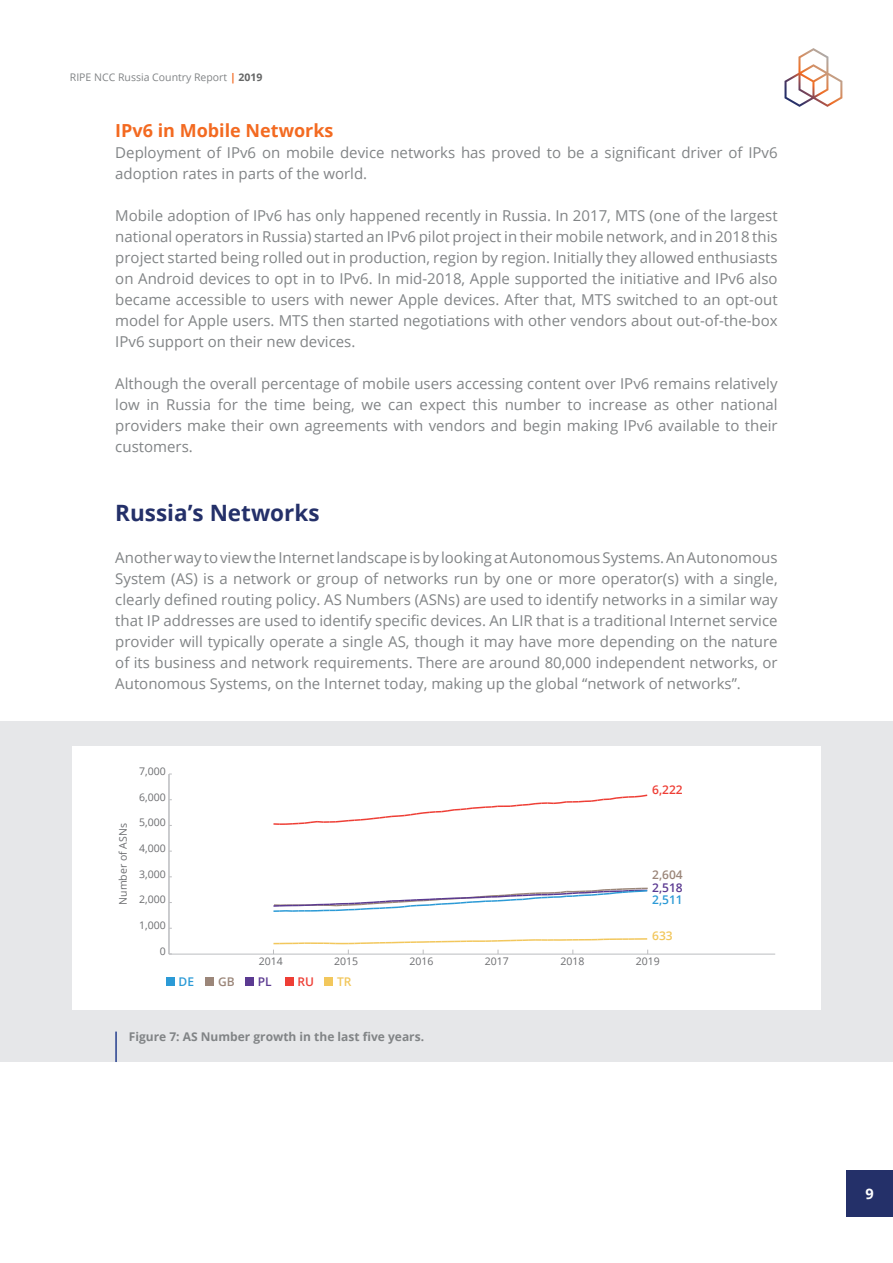
<style>
.page{position:relative;width:893px;height:1263px;background:#fff}
.page>*{position:absolute;margin:0;border:0;box-sizing:border-box;transform-origin:0 0}
.heading_1{font:700 22.5px "Open Sans";color:#243069}
.heading_2{font:700 18px "Open Sans";color:#f36a21}
.body_text{font:15px/21px "Open Sans";color:#818486;text-align:justify}
.body_text___white_sp{font:15px/21px "Open Sans";color:#818486;text-align:justify}
.t1{font:700 14.55px "Open Sans";color:#fff}
.figure_text{font:700 12px "Open Sans";color:#818486}
.t2{font:600 12px/12.3px "Open Sans";color:#9b8679;text-align:justify}
.t3{font:600 12px "Open Sans";color:#ee3e35}
.t4{font:600 12px "Open Sans";color:#f2c75c}
.t5{font:600 12px "Open Sans";color:#2b9ad6}
.t6{font:600 12px "Open Sans";color:#5b3a91}
.t7{font:10.5px "Open Sans";color:#6c6d70}
.t8{font:10.5px "Open Sans";color:#818486}
.s1{font-weight:700;color:#f36a21}
.s2{font-weight:700;color:#656666}
.s3{color:#5b3a91}
.s4{color:#2b9ad6}
</style>
<div class="page">
<svg style="left:784px;top:48px;width:58px;height:59px"></svg>
<div style="left:846px;top:1169px;width:47px;height:47px;background:#243069"></div>
<div style="left:0;top:722px;width:893px;height:340px;background:#e6e7e9"></div>
<hr style="left:115px;top:1031px;width:2px;height:31px;background:#253f8e">
<div style="left:72px;top:746px;width:749px;height:263px;background:#fff"></div>
<svg style="left:273px;top:794px;width:375px;height:31px"></svg>
<svg style="left:273px;top:888px;width:375px;height:24px"></svg>
<hr style="left:169px;top:954px;width:606px;height:1px;background:#bcbdc0">
<hr style="left:168px;top:774px;width:1px;height:180px;background:#bcbdc0">
<svg style="left:273px;top:938px;width:375px;height:16px"></svg>
<div style="left:166px;top:977px;width:9px;height:9px;background:#2b9ad6"></div>
<div style="left:206px;top:977px;width:8px;height:9px;background:#9b8679"></div>
<div style="left:245px;top:977px;width:9px;height:9px;background:#5b3a91"></div>
<div style="left:285px;top:977px;width:9px;height:9px;background:#ee3e35"></div>
<div style="left:324px;top:977px;width:9px;height:9px;background:#f2c75c"></div>
<hr style="left:169px;top:774px;width:1px;height:180px;background:#bcbdc0">
<p class="t8" style="left:70px;top:70px;width:194px">RIPE NCC Russia Country Report <span class="s1">|</span> <span class="s2">2019</span></p>
<p class="heading_2" style="left:115px;top:118px;width:220px">IPv6 in Mobile Networks</p>
<p class="body_text" style="left:115px;top:142px;width:664px">Deployment of IPv6 on mobile device networks has proved to be a significant driver of IPv6 adoption rates in parts of the world.</p>
<p class="body_text" style="left:115px;top:205px;width:664px">Mobile adoption of IPv6 has only happened recently in Russia. In 2017, MTS (one of the largest national operators in Russia) started an IPv6 pilot project in their mobile network, and in 2018 this project started being rolled out in production, region by region. Initially they allowed enthusiasts on Android devices to opt in to IPv6. In mid-2018, Apple supported the initiative and IPv6 also became accessible to users with newer Apple devices. After that, MTS switched to an opt-out model for Apple users. MTS then started negotiations with other vendors about out-of-the-box IPv6 support on their new devices.</p>
<p class="body_text" style="left:115px;top:373px;width:664px">Although the overall percentage of mobile users accessing content over IPv6 remains relatively low in Russia for the time being, we can expect this number to increase as other national providers make their own agreements with vendors and begin making IPv6 available to their customers.</p>
<p class="heading_1" style="left:115px;top:497px;width:206px">Russia’s Networks</p>
<p class="body_text___white_sp" style="left:115px;top:547px;width:664px">Another way to view the Internet landscape is by looking at Autonomous Systems. An Autonomous System (AS) is a network or group of networks run by one or more operator(s) with a single, clearly defined routing policy. AS Numbers (ASNs) are used to identify networks in a similar way that IP addresses are used to identify specific devices. An LIR that is a traditional Internet service provider will typically operate a single AS, though it may have more depending on the nature of its business and network requirements. There are around 80,000 independent networks, or Autonomous Systems, on the Internet today, making up the global “network of networks”.</p>
<p class="t7" style="left:139px;top:764px;width:28px">7,000</p>
<p class="t7" style="left:116px;top:905px;width:83px;rotate:-90deg">Number of ASNs</p>
<p class="t7" style="left:139px;top:789px;width:28px">6,000</p>
<p class="t7" style="left:139px;top:815px;width:28px">5,000</p>
<p class="t7" style="left:139px;top:841px;width:28px">4,000</p>
<p class="t7" style="left:139px;top:867px;width:28px">3,000</p>
<p class="t7" style="left:139px;top:892px;width:28px">2,000</p>
<p class="t7" style="left:139px;top:918px;width:28px">1,000</p>
<p class="t7" style="left:160px;top:944px;width:8px">0</p>
<p class="t7" style="left:259px;top:954px;width:26px">2014</p>
<p class="t7" style="left:334px;top:954px;width:26px">2015</p>
<p class="t7" style="left:410px;top:954px;width:26px">2016</p>
<p class="t7" style="left:485px;top:954px;width:26px">2017</p>
<p class="t7" style="left:560px;top:954px;width:26px">2018</p>
<p class="t5" style="left:179px;top:973px;width:17px">DE</p>
<p class="t2" style="left:218px;top:975px;width:18px">GB</p>
<p class="t6" style="left:258px;top:973px;width:15px">PL</p>
<p class="t3" style="left:297px;top:973px;width:18px">RU</p>
<p class="t4" style="left:337px;top:973px;width:16px">TR</p>
<p class="figure_text" style="left:129px;top:1028px;width:297px">Figure 7: AS Number growth in the last five years.</p>
<p class="t3" style="left:652px;top:782px;width:32px">6,222</p>
<p class="t2" style="left:652px;top:868px;width:32px">2,604<br><span class="s3">2,518<br></span><span class="s4">2,511</span></p>
<p class="t4" style="left:652px;top:927px;width:22px">633</p>
<p class="t7" style="left:636px;top:954px;width:26px">2019</p>
<p class="t1" style="left:865px;top:1183px;width:10px">9</p>
</div>
